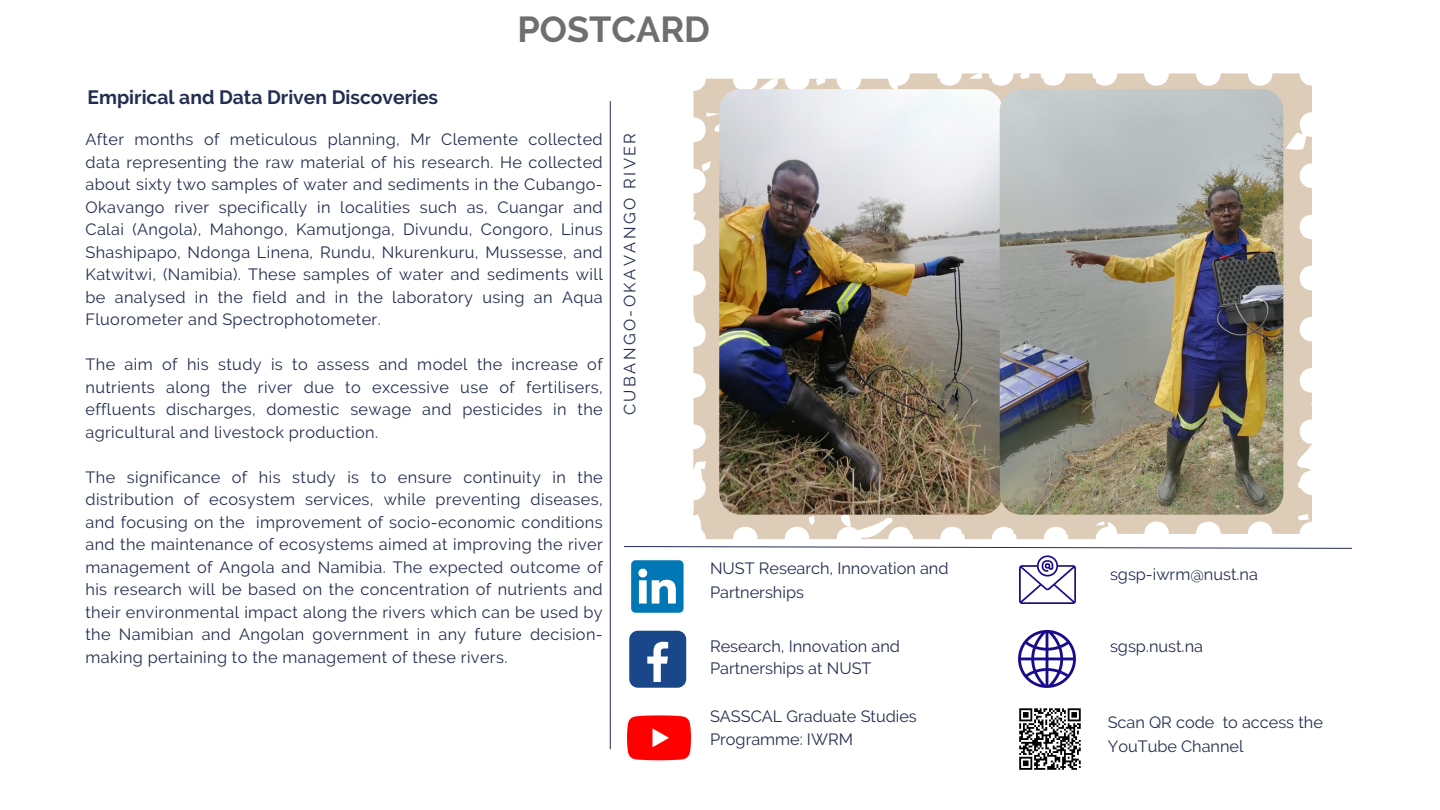
<style>
.page{position:relative;width:1440px;height:810px;background:#fff}
.page>*{position:absolute;margin:0;border:0;box-sizing:border-box;transform-origin:0 0}
.t1{font:700 36px "Raleway";color:#706f6f}
.t2{font:700 19.3px "Raleway";color:#232d50}
.t3{font:16.3px/22.5px "Raleway";color:#232d50;text-align:justify}
.t4{font:16.3px "Raleway";letter-spacing:.15em;color:#232d50}
</style>
<div class="page">
<hr style="left:610px;top:101px;width:1px;height:648px;background:#232d50">
<svg style="left:624px;top:546px;width:728px;height:3px"></svg>
<svg style="left:693px;top:79px;width:404px;height:460px;fill:#ddccb7"></svg>
<img style="left:627px;top:715px;width:64px;height:46px">
<svg style="left:631px;top:560px;width:53px;height:53px"></svg>
<div style="left:629px;top:631px;width:57px;height:57px;background:#1a4789;border-radius:9px"></div>
<svg style="left:647px;top:642px;width:21px;height:40px"></svg>
<img style="left:1018px;top:631px;width:57px;height:57px">
<img style="left:1020px;top:556px;width:55px;height:48px">
<svg style="left:1019px;top:708px;width:62px;height:62px"></svg>
<svg style="left:898px;top:73px;width:414px;height:461px;fill:#ddccb7"></svg>
<img style="left:719px;top:89px;width:284px;height:426px;border-radius:22px">
<img style="left:1000px;top:89px;width:283px;height:426px;border-radius:22px">
<p class="t1" style="left:518px;top:8px;width:194px">POSTCARD</p>
<p class="t2" style="left:88px;top:85px;width:352px">Empirical and Data Driven Discoveries</p>
<p class="t3" style="left:86px;top:128px;width:519px">After months of meticulous planning, Mr Clemente collected data representing the raw material of his research. He collected about sixty two samples of water and sediments in the Cubango-Okavango river specifically in localities such as, Cuangar and Calai (Angola), Mahongo, Kamutjonga, Divundu, Congoro, Linus Shashipapo, Ndonga Linena, Rundu, Nkurenkuru, Mussesse, and Katwitwi, (Namibia). These samples of water and sediments will be analysed in the field and in the laboratory using an Aqua Fluorometer and Spectrophotometer.</p>
<p class="t3" style="left:86px;top:353px;width:519px">The aim of his study is to assess and model the increase of nutrients along the river due to excessive use of fertilisers, effluents discharges, domestic sewage and pesticides in the agricultural and livestock production.</p>
<p class="t3" style="left:86px;top:466px;width:519px">The significance of his study is to ensure continuity in the distribution of ecosystem services, while preventing diseases, and focusing on the improvement of socio-economic conditions and the maintenance of ecosystems aimed at improving the river management of Angola and Namibia. The expected outcome of his research will be based on the concentration of nutrients and their environmental impact along the rivers which can be used by the Namibian and Angolan government in any future decision&shy;making pertaining to the management of these rivers.</p>
<p class="t4" style="left:620px;top:415px;width:284px;rotate:-90deg">CUBANGO-OKAVANGO RIVER</p>
<p class="t3" style="left:710px;top:557px;width:240px">NUST Research, Innovation and</p>
<p class="t3" style="left:710px;top:581px;width:95px">Partnerships</p>
<p class="t3" style="left:710px;top:635px;width:191px">Research, Innovation and</p>
<p class="t3" style="left:710px;top:657px;width:163px">Partnerships at NUST</p>
<p class="t3" style="left:710px;top:705px;width:208px">SASSCAL Graduate Studies</p>
<p class="t3" style="left:710px;top:728px;width:144px">Programme: IWRM</p>
<p class="t3" style="left:1110px;top:563px;width:149px">sgsp-iwrm@nust.na</p>
<p class="t3" style="left:1110px;top:635px;width:95px">sgsp.nust.na</p>
<p class="t3" style="left:1108px;top:711px;width:217px;line-height:24px">Scan QR code to access the<br>YouTube Channel</p>
</div>
